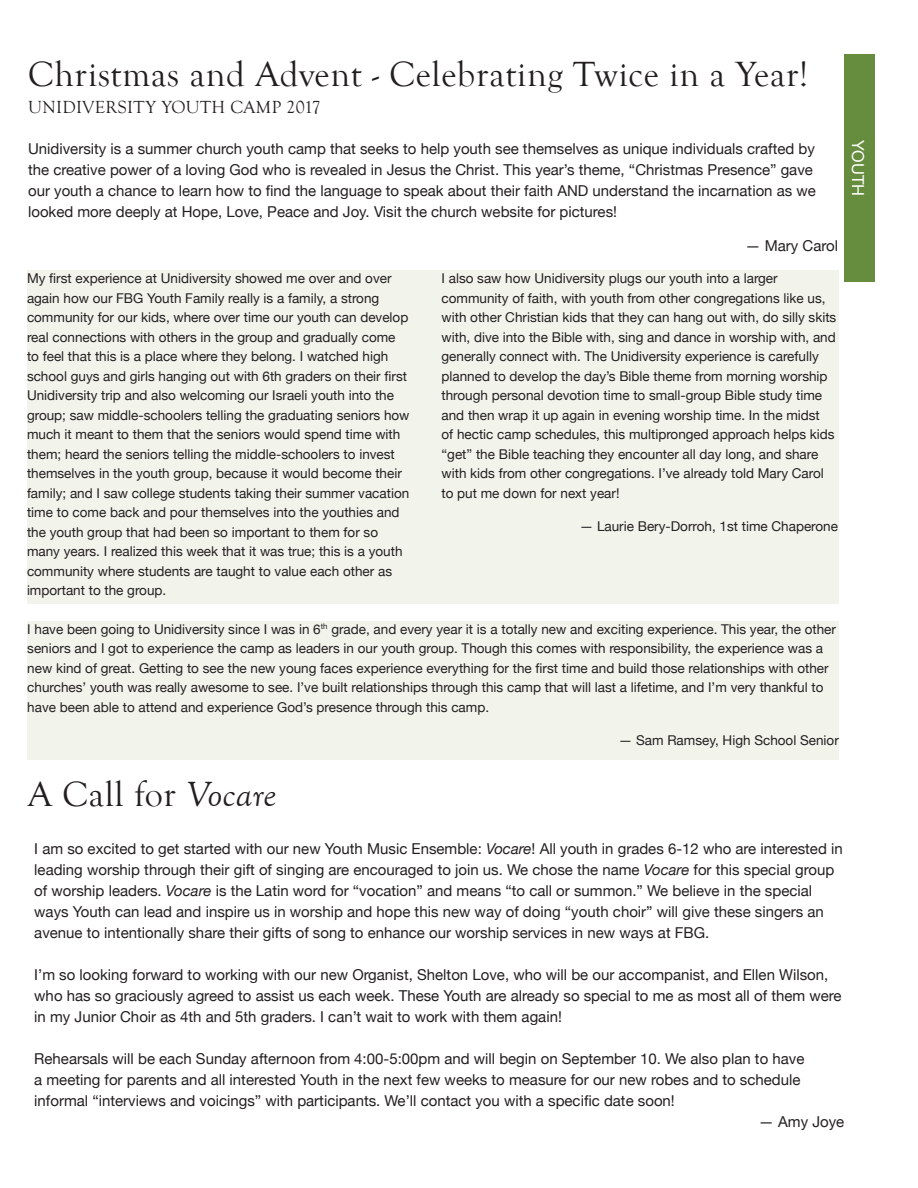
<style>
.page{position:relative;width:918px;height:1188px;background:#fff}
.page>*{position:absolute;margin:0;border:0;box-sizing:border-box;transform-origin:0 0}
.Article_Title{font:36px "Goudy Old Style T";letter-spacing:.02em;color:#231f20}
.Article_subtitle{font:18px "Goudy Old Style T";letter-spacing:.02em;color:#231f20}
.acts_of_kindness__et{font:16.5px "Helvetica Neue";color:#fff}
.t1{font:15px/21px "Helvetica Neue";color:#231f20}
.t2{font:13.5px/19.5px "Helvetica Neue";color:#231f20}
.s1{font-style:italic}
</style>
<div class="page">
<div style="left:846px;top:54px;width:29px;height:228px;background:#658d3d"></div>
<div style="left:27px;top:270px;width:811px;height:334px;background:#f2f4ec"></div>
<div style="left:27px;top:621px;width:811px;height:138px;background:#f2f4ec"></div>
<div style="left:844px;top:54px;width:30px;height:228px;background:#658d3d"></div>
<p class="Article_Title" style="left:28px;top:55px;width:782px">Christmas and Advent - Celebrating Twice in a Year!</p>
<p class="Article_subtitle" style="left:28px;top:97px;width:294px">UNIDIVERSITY YOUTH CAMP 2017</p>
<p class="t1" style="left:28px;top:139px;width:789px">Unidiversity is a summer church youth camp that seeks to help youth see themselves as unique individuals crafted by the creative power of a loving God who is revealed in Jesus the Christ. This year’s theme, “Christmas Presence” gave our youth a chance to learn how to find the language to speak about their faith AND understand the incarnation as we looked more deeply at Hope, Love, Peace and Joy. Visit the church website for pictures!</p>
<p class="t1" style="left:746px;top:236px;width:94px">— Mary Carol</p>
<p class="t2" style="left:27px;top:269px;width:384px">My first experience at Unidiversity showed me over and over again how our FBG Youth Family really is a family, a strong community for our kids, where over time our youth can develop real connections with others in the group and gradually come to feel that this is a place where they belong. I watched high school guys and girls hanging out with 6th graders on their first Unidiversity trip and also welcoming our Israeli youth into the group; saw middle-schoolers telling the graduating seniors how much it meant to them that the seniors would spend time with them; heard the seniors telling the middle-schoolers to invest themselves in the youth group, because it would become their family; and I saw college students taking their summer vacation time to come back and pour themselves into the youthies and the youth group that had been so important to them for so many years. I realized this week that it was true; this is a youth community where students are taught to value each other as important to the group.</p>
<p class="t2" style="left:442px;top:269px;width:396px">I also saw how Unidiversity plugs our youth into a larger community of faith, with youth from other congregations like us, with other Christian kids that they can hang out with, do silly skits with, dive into the Bible with, sing and dance in worship with, and generally connect with. The Unidiversity experience is carefully planned to develop the day’s Bible theme from morning worship through personal devotion time to small-group Bible study time and then wrap it up again in evening worship time. In the midst<br>of hectic camp schedules, this multipronged approach helps kids “get” the Bible teaching they encounter all day long, and share with kids from other congregations. I’ve already told Mary Carol to put me down for next year!</p>
<p class="t2" style="left:580px;top:517px;width:260px">— Laurie Bery-Dorroh, 1st time Chaperone</p>
<p class="t2" style="left:27px;top:620px;width:810px">I have been going to Unidiversity since I was in 6<sup>th</sup> grade, and every year it is a totally new and exciting experience. This year, the other seniors and I got to experience the camp as leaders in our youth group. Though this comes with responsibility, the experience was a new kind of great. Getting to see the new young faces experience everything for the first time and build those relationships with other churches’ youth was really awesome to see. I’ve built relationships through this camp that will last a lifetime, and I’m very thankful to have been able to attend and experience God’s presence through this camp.</p>
<p class="t2" style="left:619px;top:731px;width:222px">— Sam Ramsey, High School Senior</p>
<p class="Article_Title" style="left:28px;top:774px;width:250px">A Call for <span class="s1">Vocare</span></p>
<p class="acts_of_kindness__et" style="left:870px;top:140px;width:58px;rotate:90deg">YOUTH</p>
<p class="t1" style="left:34px;top:839px;width:810px">I am so excited to get started with our new Youth Music Ensemble: <span class="s1">Vocare</span>! All youth in grades 6-12 who are interested in leading worship through their gift of singing are encouraged to join us. We chose the name <span class="s1">Vocare</span> for this special group of worship leaders. <span class="s1">Vocare</span> is the Latin word for “vocation” and means “to call or summon.” We believe in the special ways Youth can lead and inspire us in worship and hope this new way of doing “youth choir” will give these singers an avenue to intentionally share their gifts of song to enhance our worship services in new ways at FBG.</p>
<p class="t1" style="left:34px;top:965px;width:809px">I’m so looking forward to working with our new Organist, Shelton Love, who will be our accompanist, and Ellen Wilson, who has so graciously agreed to assist us each week. These Youth are already so special to me as most all of them were in my Junior Choir as 4th and 5th graders. I can’t wait to work with them again!</p>
<p class="t1" style="left:34px;top:1049px;width:772px">Rehearsals will be each Sunday afternoon from 4:00-5:00pm and will begin on September 10. We also plan to have a meeting for parents and all interested Youth in the next few weeks to measure for our new robes and to schedule informal “interviews and voicings” with participants. We’ll contact you with a specific date soon!</p>
<p class="t1" style="left:759px;top:1112px;width:87px">— Amy Joye</p>
</div>
